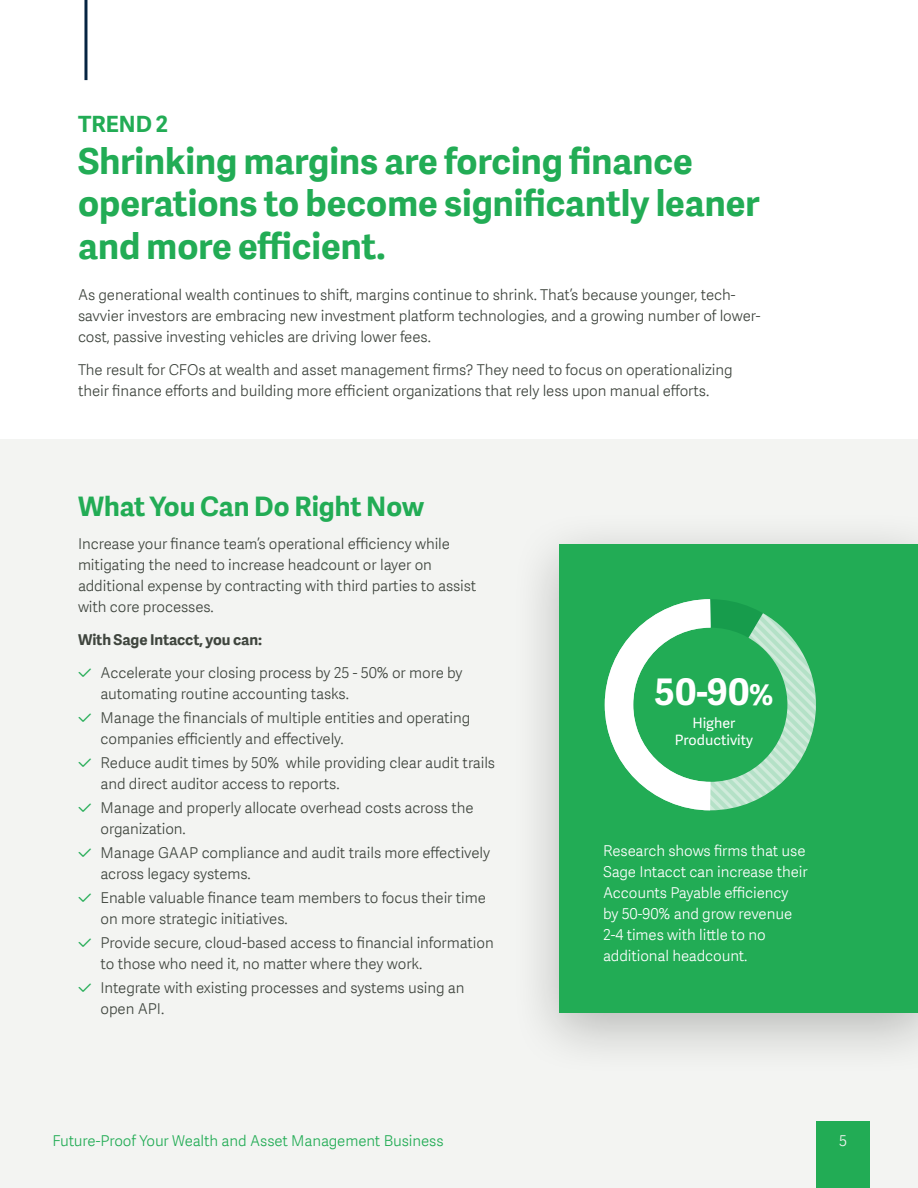
<style>
.page{position:relative;width:918px;height:1188px;background:#fff}
.page>*{position:absolute;margin:0;border:0;box-sizing:border-box;transform-origin:0 0}
.t1{font:700 36.6px "Adelle Sans";color:#fff}
.t2{font:700 36px/42px "Adelle Sans SAGE";color:#22ac55}
.t3{font:700 27px "Adelle Sans SAGE";color:#22ac55}
.t4{font:700 22.5px "Adelle Sans SAGE";color:#22ac55}
.t5{font:15px/21px "Adelle Sans SAGE Lt";letter-spacing:-.005em;color:#3f453e}
.t6{font:15px/21px "Adelle Sans SAGE Lt";letter-spacing:-.005em;color:#fff}
.t7{font:15px "Adelle Sans SAGE Lt";letter-spacing:-.005em;color:#22ac55}
.t8{font:700 15px "Adelle Sans SAGE";letter-spacing:-.005em;color:#3f453e}
.t9{font:15px "Adelle Sans SAGE Lt";color:#f3f4f2}
.t10{font:14.25px/17.1px "Adelle Sans";color:#fff;text-align:center}
.s1{color:#22ac55}
.s2{font-size:28.5px}
</style>
<div class="page">
<div style="left:0;top:439px;width:918px;height:749px;background:#f3f4f2"></div>
<div style="left:509px;top:508px;width:409px;height:570px;background:#040503;opacity:.25"></div>
<div style="left:560px;top:544px;width:358px;height:468px;background:#22ac55"></div>
<hr style="left:84px;top:0;width:3px;height:80px;background:#062542">
<svg style="left:604px;top:599px;width:212px;height:212px"></svg>
<div style="left:816px;top:1121px;width:54px;height:67px;background:#22ac55"></div>
<h3 class="t4" style="left:78px;top:108px;width:92px">TREND 2</h3>
<h2 class="t2" style="left:78px;top:139px;width:683px">Shrinking margins are forcing finance operations to become significantly leaner and more efficient.</h2>
<p class="t5" style="left:78px;top:284px;width:684px">As generational wealth continues to shift, margins continue to shrink. That’s because younger, tech&shy;savvier investors are embracing new investment platform technologies, and a growing number of lower&shy;cost, passive investing vehicles are driving lower fees.</p>
<p class="t5" style="left:78px;top:359px;width:656px">The result for CFOs at wealth and asset management firms? They need to focus on operationalizing their finance efforts and building more efficient organizations that rely less upon manual efforts.</p>
<h3 class="t3" style="left:78px;top:487px;width:348px">What You Can Do Right Now</h3>
<p class="t5" style="left:78px;top:533px;width:400px">Increase your finance team’s operational efficiency while mitigating the need to increase headcount or layer on additional expense by contracting with third parties to assist with core processes.</p>
<p class="t8" style="left:78px;top:629px;width:186px">With Sage Intacct, you can:</p>
<p class="t5" style="left:100px;top:662px;width:364px;text-indent:-22px"><span class="s1">✓</span> Accelerate your closing process by 25 - 50% or more by automating routine accounting tasks.</p>
<p class="t5" style="left:100px;top:707px;width:371px;text-indent:-22px"><span class="s1">✓</span> Manage the financials of multiple entities and operating companies efficiently and effectively.</p>
<p class="t5" style="left:100px;top:752px;width:396px;text-indent:-22px"><span class="s1">✓</span> Reduce audit times by 50% while providing clear audit trails and direct auditor access to reports.</p>
<p class="t5" style="left:100px;top:797px;width:375px;text-indent:-22px"><span class="s1">✓</span> Manage and properly allocate overhead costs across the organization.</p>
<p class="t5" style="left:100px;top:842px;width:391px;text-indent:-22px"><span class="s1">✓</span> Manage GAAP compliance and audit trails more effectively across legacy systems.</p>
<p class="t5" style="left:100px;top:887px;width:387px;text-indent:-22px"><span class="s1">✓</span> Enable valuable finance team members to focus their time on more strategic initiatives.</p>
<p class="t5" style="left:100px;top:932px;width:395px;text-indent:-22px"><span class="s1">✓</span> Provide secure, cloud-based access to financial information to those who need it, no matter where they work.</p>
<p class="t5" style="left:100px;top:977px;width:366px;text-indent:-22px"><span class="s1">✓</span> Integrate with existing processes and systems using an open API.</p>
<h1 class="t1" style="left:655px;top:665px;width:120px">50-90<span class="s2">%</span></h1>
<p class="t10" style="left:675px;top:714px;width:80px">Higher<br>Productivity</p>
<p class="t6" style="left:603px;top:840px;width:206px">Research shows firms that use<br>Sage Intacct can increase their<br>Accounts Payable efficiency<br>by 50-90% and grow revenue<br>2-4 times with little to no additional headcount.</p>
<p class="t7" style="left:52px;top:1130px;width:393px">Future-Proof Your Wealth and Asset Management Business</p>
<p class="t9" style="left:839px;top:1130px;width:10px">5</p>
</div>
